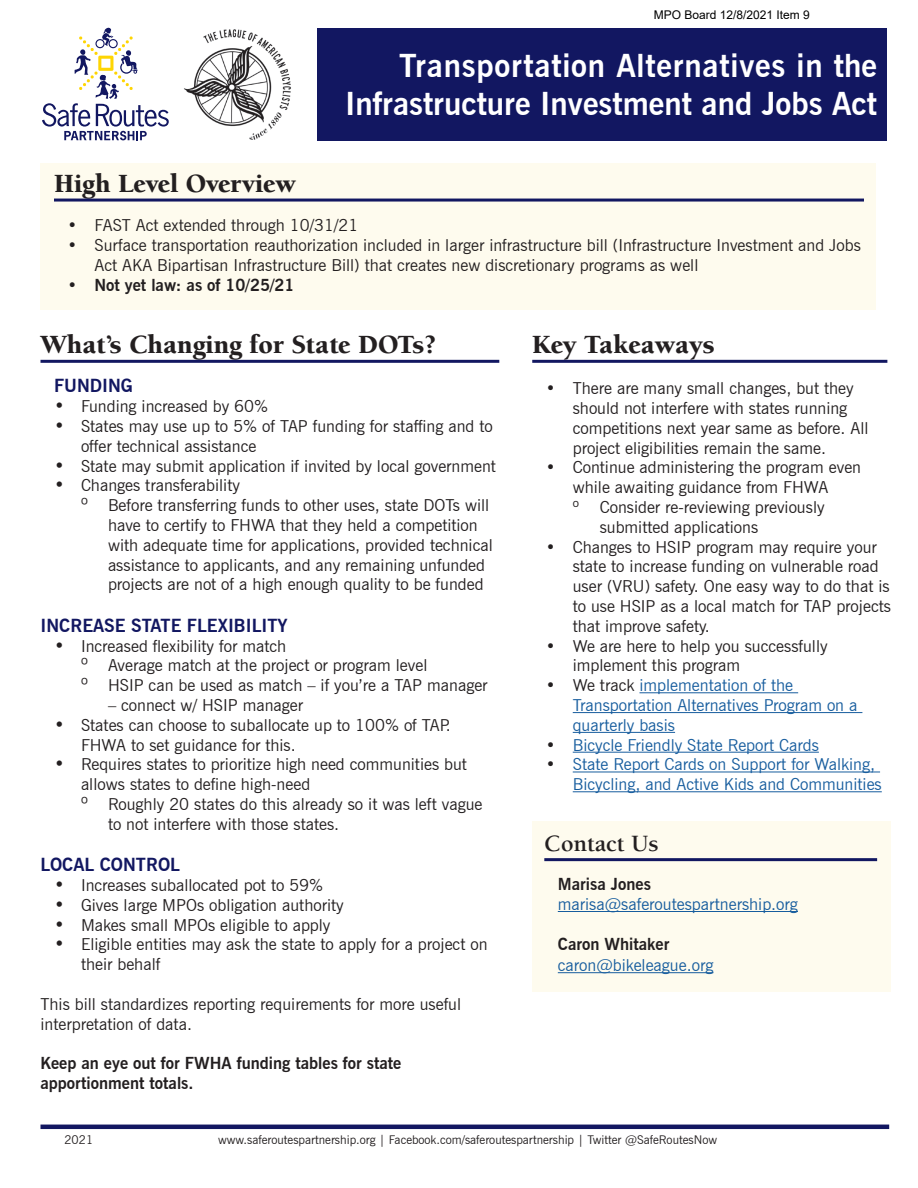
<style>
.page{position:relative;width:918px;height:1188px;background:#fff}
.page>*{position:absolute;margin:0;border:0;box-sizing:border-box;transform-origin:0 0}
.Title_1{font:700 31.5px/37.8px "News Gothic BT";color:#fff;text-align:right}
.Title_1-2{font:900 27px "Berkeley Std";color:#231f20}
.t1{font:700 24px "Berkeley Std";color:#231f20}
.t2{font:700 18px "News Gothic BT";color:#121761}
.t3{font:16.5px/19.8px "News Gothic BT";color:#231f20}
.t4{font:16.5px/19.8px "News Gothic BT";color:#175d9e}
.t5{font:700 16.5px/19.8px "News Gothic BT";color:#231f20}
.t6{font:12px "News Gothic BT";color:#231f20}
.t7{font:12px "Arial";color:#000}
.s1{font-size:18px}
.s2{color:#231f20}
</style>
<div class="page">
<div style="left:532px;top:821px;width:359px;height:171px;background:#fefbee"></div>
<div style="left:40px;top:163px;width:836px;height:147px;background:#fefbee"></div>
<div style="left:318px;top:28px;width:569px;height:112px;background:#121761"></div>
<svg style="left:42px;top:28px;width:127px;height:112px"></svg>
<hr style="left:558px;top:911px;width:240px;height:1px;background:#175d9e">
<hr style="left:558px;top:972px;width:155px;height:1px;background:#175d9e">
<hr style="left:639px;top:692px;width:159px;height:1px;background:#175d9e">
<hr style="left:573px;top:712px;width:289px;height:1px;background:#175d9e">
<hr style="left:573px;top:732px;width:102px;height:1px;background:#175d9e">
<hr style="left:573px;top:752px;width:246px;height:1px;background:#175d9e">
<hr style="left:573px;top:772px;width:307px;height:1px;background:#175d9e">
<hr style="left:573px;top:791px;width:309px;height:1px;background:#175d9e">
<hr style="left:54px;top:199px;width:810px;height:3px;background:#121761">
<hr style="left:544px;top:858px;width:333px;height:3px;background:#121761">
<hr style="left:532px;top:360px;width:355px;height:3px;background:#121761">
<hr style="left:40px;top:360px;width:459px;height:3px;background:#121761">
<img style="left:184px;top:29px;width:107px;height:111px">
<hr style="left:40px;top:1125px;width:849px;height:4px;background:#121761">
<p class="t7" style="left:654px;top:7px;width:158px">MPO Board 12/8/2021 Item 9</p>
<p class="Title_1" style="left:345px;top:46px;width:534px">Transportation Alternatives in the<br>Infrastructure Investment and Jobs Act</p>
<p class="Title_1-2" style="left:54px;top:168px;width:243px">High Level Overview</p>
<p class="t3" style="left:68px;top:215px;width:293px">• FAST Act extended through 10/31/21</p>
<p class="t3" style="left:94px;top:235px;width:768px;text-indent:-27px">• Surface transportation reauthorization included in larger infrastructure bill (Infrastructure Investment and Jobs<br>Act AKA Bipartisan Infrastructure Bill) that creates new discretionary programs as well</p>
<p class="t5" style="left:68px;top:275px;width:229px">• Not yet law: as of 10/25/21</p>
<p class="Title_1-2" style="left:40px;top:329px;width:397px">What’s Changing for State DOTs?</p>
<p class="t2" style="left:54px;top:375px;width:80px">FUNDING</p>
<p class="t3" style="left:54px;top:396px;width:216px"><span class="s1">•</span> Funding increased by 60%</p>
<p class="t3" style="left:81px;top:416px;width:413px;text-indent:-27px"><span class="s1">•</span> States may use up to 5% of TAP funding for staffing and to offer technical assistance</p>
<p class="t3" style="left:54px;top:456px;width:443px"><span class="s1">•</span> State may submit application if invited by local government</p>
<p class="t3" style="left:54px;top:476px;width:188px"><span class="s1">•</span> Changes transferability</p>
<p class="t3" style="left:108px;top:495px;width:386px;text-indent:-27px"><span class="s1">º</span> Before transferring funds to other uses, state DOTs will have to certify to FHWA that they held a competition with adequate time for applications, provided technical assistance to applicants, and any remaining unfunded projects are not of a high enough quality to be funded</p>
<p class="t2" style="left:40px;top:614px;width:249px">INCREASE STATE FLEXIBILITY</p>
<p class="t3" style="left:54px;top:636px;width:234px"><span class="s1">•</span> Increased flexibility for match</p>
<p class="t3" style="left:81px;top:656px;width:348px"><span class="s1">º</span> Average match at the project or program level</p>
<p class="t3" style="left:81px;top:675px;width:408px"><span class="s1">º</span> HSIP can be used as match – if you’re a TAP manager</p>
<p class="t3" style="left:108px;top:695px;width:197px">– connect w/ HSIP manager</p>
<p class="t3" style="left:81px;top:715px;width:371px;text-indent:-27px"><span class="s1">•</span> States can choose to suballocate up to 100% of TAP.<br>FHWA to set guidance for this.</p>
<p class="t3" style="left:81px;top:755px;width:387px;text-indent:-27px"><span class="s1">•</span> Requires states to prioritize high need communities but allows states to define high-need</p>
<p class="t3" style="left:108px;top:794px;width:376px;text-indent:-27px"><span class="s1">º</span> Roughly 20 states do this already so it was left vague to not interfere with those states.</p>
<p class="t2" style="left:40px;top:854px;width:141px">LOCAL CONTROL</p>
<p class="t3" style="left:54px;top:875px;width:271px"><span class="s1">•</span> Increases suballocated pot to 59%</p>
<p class="t3" style="left:54px;top:895px;width:291px"><span class="s1">•</span> Gives large MPOs obligation authority</p>
<p class="t3" style="left:54px;top:915px;width:278px"><span class="s1">•</span> Makes small MPOs eligible to apply</p>
<p class="t3" style="left:81px;top:935px;width:408px;text-indent:-27px"><span class="s1">•</span> Eligible entities may ask the state to apply for a project on their behalf</p>
<p class="t3" style="left:40px;top:994px;width:422px">This bill standardizes reporting requirements for more useful interpretation of data.</p>
<p class="t5" style="left:40px;top:1053px;width:362px">Keep an eye out for FWHA funding tables for state apportionment totals.</p>
<p class="Title_1-2" style="left:532px;top:329px;width:184px">Key Takeaways</p>
<p class="t3" style="left:573px;top:378px;width:297px;text-indent:-27px">• There are many small changes, but they should not interfere with states running competitions next year same as before. All project eligibilities remain the same.</p>
<p class="t3" style="left:546px;top:458px;width:317px;text-align:center">• Continue administering the program even while awaiting guidance from FHWA</p>
<p class="t3" style="left:573px;top:497px;width:8px">º</p>
<p class="t3" style="left:600px;top:497px;width:226px">Consider re-reviewing previously submitted applications</p>
<p class="t3" style="left:573px;top:537px;width:320px;text-indent:-27px">• Changes to HSIP program may require your state to increase funding on vulnerable road user (VRU) safety. One easy way to do that is to use HSIP as a local match for TAP projects that improve safety.</p>
<p class="t3" style="left:573px;top:636px;width:256px;text-indent:-27px">• We are here to help you successfully implement this program</p>
<p class="t4" style="left:573px;top:675px;width:286px;text-indent:-27px"><span class="s2">• We track</span> implementation of the<br>Transportation Alternatives Program on a quarterly basis</p>
<p class="t4" style="left:546px;top:735px;width:275px"><span class="s2">•</span> Bicycle Friendly State Report Cards</p>
<p class="t4" style="left:573px;top:755px;width:311px;text-indent:-27px"><span class="s2">•</span> State Report Cards on Support for Walking,<br>Bicycling, and Active Kids and Communities</p>
<p class="t1" style="left:544px;top:830px;width:116px">Contact Us</p>
<p class="t5" style="left:558px;top:874px;width:95px">Marisa Jones</p>
<p class="t4" style="left:558px;top:894px;width:242px">marisa@saferoutespartnership.org</p>
<p class="t5" style="left:558px;top:934px;width:113px">Caron Whitaker</p>
<p class="t4" style="left:558px;top:955px;width:157px">caron@bikeleague.org</p>
<p class="t6" style="left:64px;top:1133px;width:30px">2021</p>
<p class="t6" style="left:218px;top:1133px;width:501px">www.saferoutespartnership.org | Facebook.com/saferoutespartnership | Twitter @SafeRoutesNow</p>
</div>
